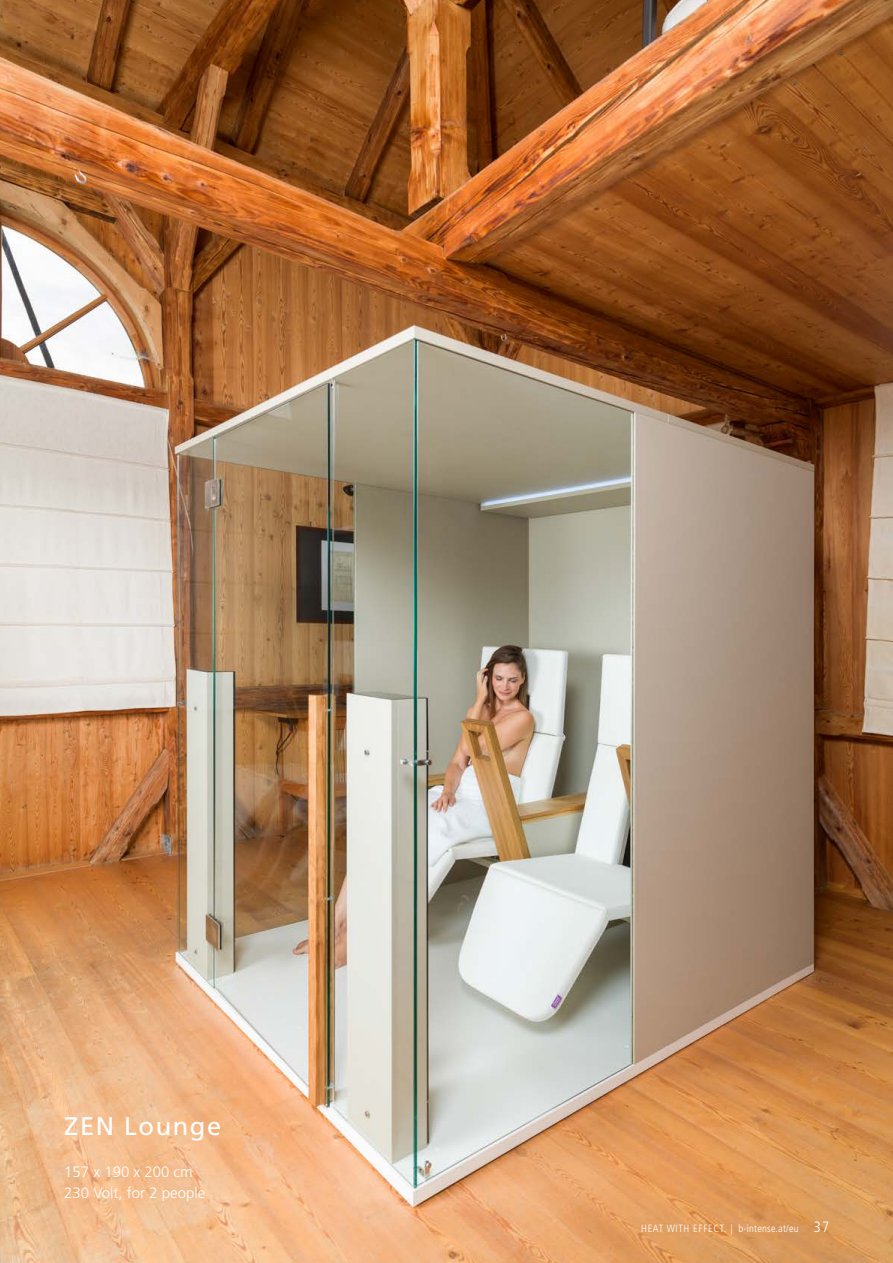
<style>
.page{position:relative;width:893px;height:1263px;background:#fff}
.page>*{position:absolute;margin:0;border:0;box-sizing:border-box;transform-origin:0 0}
.t1{font:25.5px "Frutiger";letter-spacing:.06em;color:#fff}
.t2{font:300 15px/21px "Frutiger";color:#fff}
.t3{font:300 condensed 10.5px "Frutiger";letter-spacing:.06em;color:#fff}
.s1{font-size:15px}
</style>
<div class="page">
<img style="left:0;top:0;width:893px;height:1263px">
<h1 class="t1" style="left:64px;top:1111px;width:158px">ZEN Lounge</h1>
<h2 class="t2" style="left:64px;top:1161px;width:142px">157 x 190 x 200 cm<br>230 Volt, for 2 people</h2>
<p class="t3" style="left:641px;top:1222px;width:189px">HEAT WITH EFFECT. | b-intense.at/eu <span class="s1">37</span></p>
</div>
